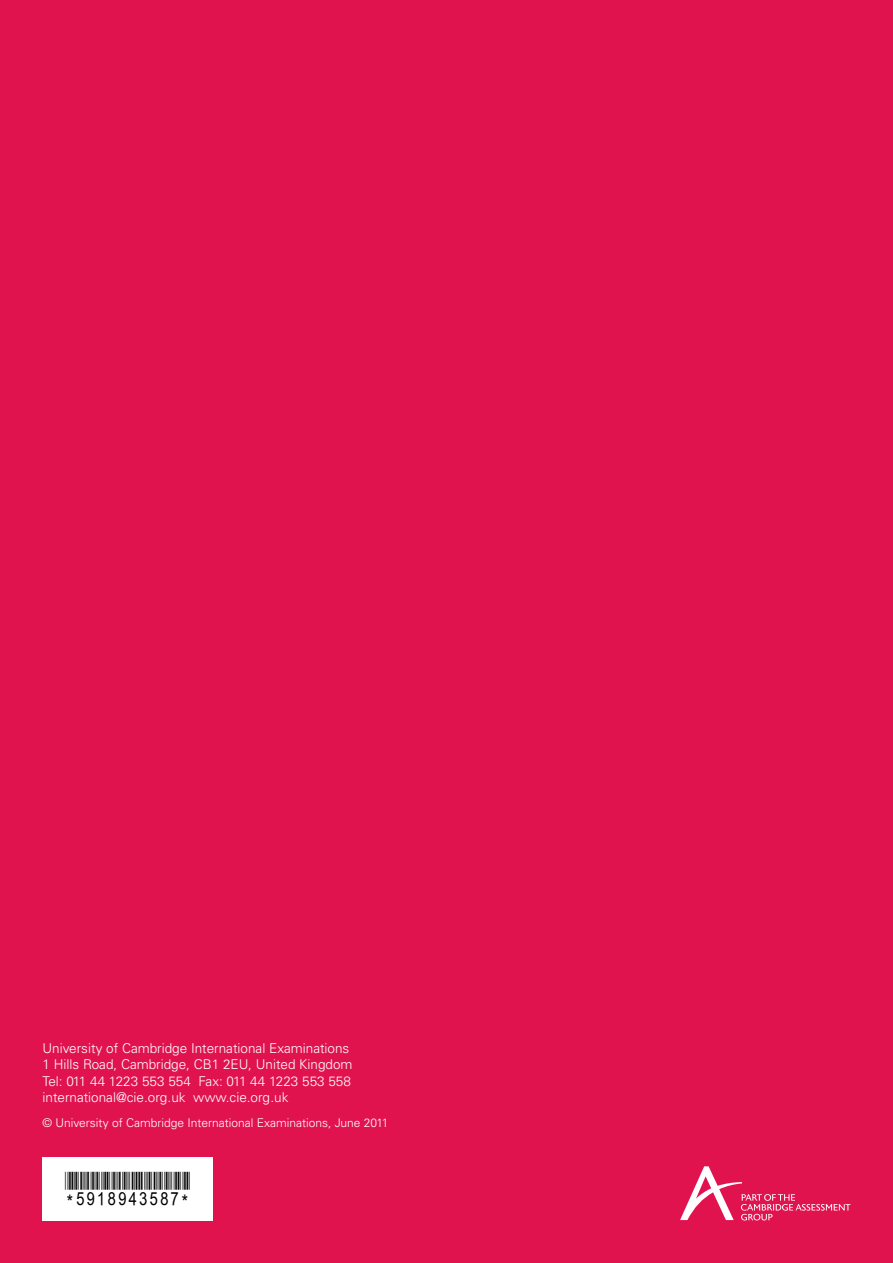
<style>
.page{position:relative;width:893px;height:1263px;background:#e1134f}
.page>*{position:absolute;margin:0;border:0;box-sizing:border-box;transform-origin:0 0}
.t1{font:18px "ABCC39 Short Text";color:#000}
.t2{font:300 13.5px/16.5px "Univers";color:#fff}
.t3{font:300 12px "Univers";color:#fff}
</style>
<div class="page">
<svg style="left:680px;top:1166px;width:170px;height:54px"></svg>
<div style="left:43px;top:1157px;width:170px;height:63px;background:#fff"></div>
<p class="t2" style="left:43px;top:1039px;width:312px">University of Cambridge International Examinations 1 Hills Road, Cambridge, CB1 2EU, United Kingdom Tel: 011 44 1223 553 554 Fax: 011 44 1223 553 558 international@cie.org.uk www.cie.org.uk</p>
<p class="t3" style="left:43px;top:1115px;width:347px">© University of Cambridge International Examinations, June 2011</p>
<h1 class="t1" style="left:65px;top:1188px;width:127px">*5918943587*</h1>
</div>
